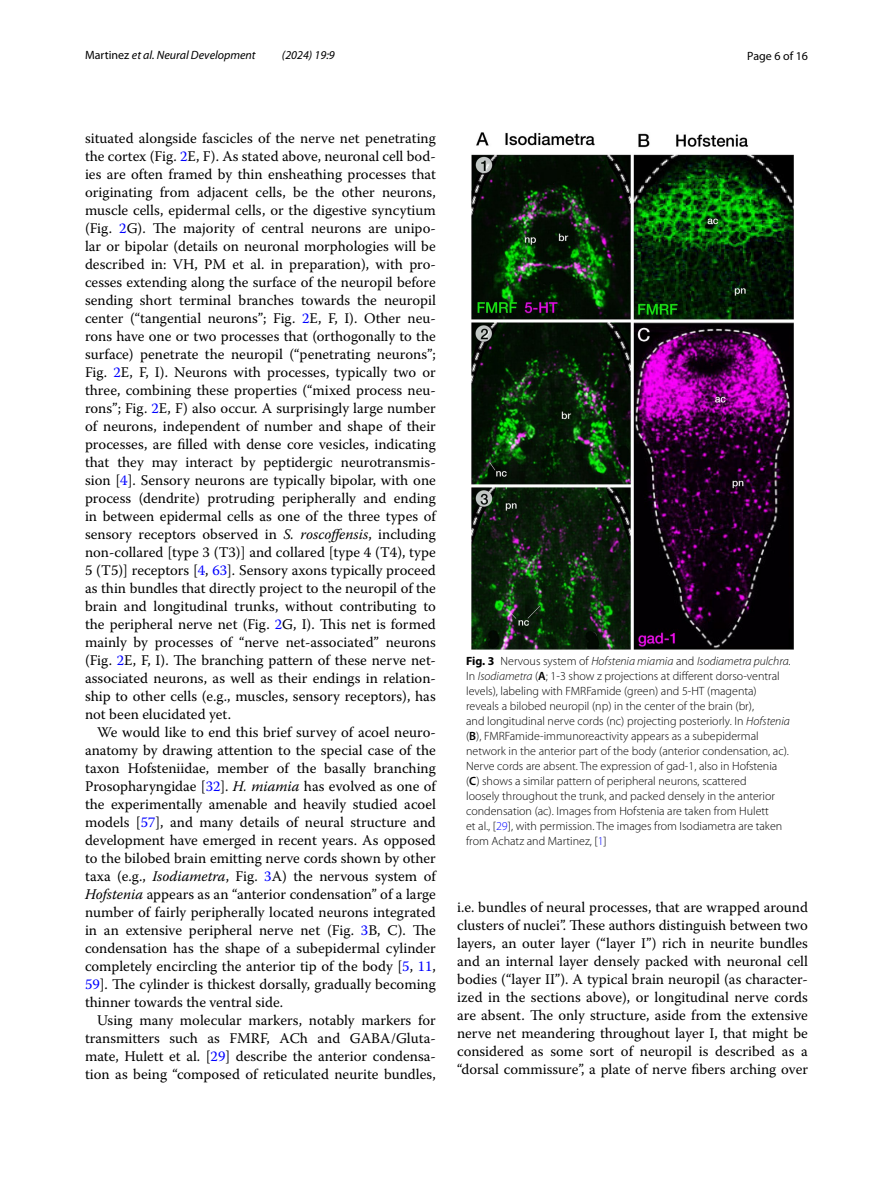
<style>
.page{position:relative;width:893px;height:1187px;background:#fff}
.page>*{position:absolute;margin:0;border:0;box-sizing:border-box;transform-origin:0 0}
.t1{font:14.7px/18px "Warnock Pro";color:#000;text-align:justify}
.t2{font:300 12px/15px "Myriad Pro";color:#000}
.t3{font:italic 12px "Myriad Pro";color:#000}
.t4{font:12px "Myriad Pro";color:#000}
.s1{font-style:normal}
.s2{color:#00f}
.s3{font-style:italic}
.s4{font-weight:700}
.s5{font-weight:600}
</style>
<div class="page">
<img style="left:472px;top:133px;width:321px;height:516px">
<p class="t3" style="left:85px;top:48px;width:172px"><span class="s1">Martinez</span> et al. Neural Development</p>
<p class="t3" style="left:282px;top:48px;width:54px">(2024) 19:9</p>
<p class="t4" style="left:747px;top:48px;width:62px">Page 6 of 16</p>
<p class="t1" style="left:85px;top:128px;width:352px">situated alongside fascicles of the nerve net penetrating the cortex (Fig. <span class="s2">2</span>E, F). As stated above, neuronal cell bod&shy;ies are often framed by thin ensheathing processes that originating from adjacent cells, be the other neurons, muscle cells, epidermal cells, or the digestive syncytium (Fig. <span class="s2">2</span>G). The majority of central neurons are unipo&shy;lar or bipolar (details on neuronal morphologies will be described in: VH, PM et al. in preparation), with pro&shy;cesses extending along the surface of the neuropil before sending short terminal branches towards the neuropil center (“tangential neurons”; Fig. <span class="s2">2</span>E, F, I). Other neu&shy;rons have one or two processes that (orthogonally to the surface) penetrate the neuropil (“penetrating neurons”; Fig. <span class="s2">2</span>E, F, I). Neurons with processes, typically two or three, combining these properties (“mixed process neu&shy;rons”; Fig. <span class="s2">2</span>E, F) also occur. A surprisingly large number of neurons, independent of number and shape of their processes, are filled with dense core vesicles, indicating that they may interact by peptidergic neurotransmis&shy;sion [<span class="s2">4</span>]. Sensory neurons are typically bipolar, with one process (dendrite) protruding peripherally and ending in between epidermal cells as one of the three types of sensory receptors observed in <span class="s3">S. roscoffensis</span>, including non-collared [type 3 (T3)] and collared [type 4 (T4), type 5 (T5)] receptors [<span class="s2">4</span>, <span class="s2">63</span>]. Sensory axons typically proceed as thin bundles that directly project to the neuropil of the brain and longitudinal trunks, without contributing to the peripheral nerve net (Fig. <span class="s2">2</span>G, I). This net is formed mainly by processes of “nerve net-associated” neurons (Fig. <span class="s2">2</span>E, F, I). The branching pattern of these nerve net&shy;associated neurons, as well as their endings in relation&shy;ship to other cells (e.g., muscles, sensory receptors), has not been elucidated yet.</p>
<p class="t1" style="left:85px;top:722px;width:352px;text-indent:12px">We would like to end this brief survey of acoel neuro&shy;anatomy by drawing attention to the special case of the taxon Hofsteniidae, member of the basally branching Prosopharyngidae [<span class="s2">32</span>]. <span class="s3">H. miamia</span> has evolved as one of the experimentally amenable and heavily studied acoel models [<span class="s2">57</span>], and many details of neural structure and development have emerged in recent years. As opposed to the bilobed brain emitting nerve cords shown by other taxa (e.g., <span class="s3">Isodiametra</span>, Fig. <span class="s2">3</span>A) the nervous system of <span class="s3">Hofstenia</span> appears as an “anterior condensation” of a large number of fairly peripherally located neurons integrated in an extensive peripheral nerve net (Fig. <span class="s2">3</span>B, C). The condensation has the shape of a subepidermal cylinder completely encircling the anterior tip of the body [<span class="s2">5</span>, <span class="s2">11</span>, <span class="s2">59</span>]. The cylinder is thickest dorsally, gradually becoming thinner towards the ventral side.</p>
<p class="t1" style="left:85px;top:1010px;width:352px;text-indent:12px">Using many molecular markers, notably markers for transmitters such as FMRF, ACh and GABA/Gluta&shy;mate, Hulett et al. [<span class="s2">29</span>] describe the anterior condensa&shy;tion as being “composed of reticulated neurite bundles,</p>
<p class="t2" style="left:466px;top:653px;width:326px"><span class="s4">Fig. 3</span> Nervous system of <span class="s3">Hofstenia miamia</span> and <span class="s3">Isodiametra pulchra.<br></span>In <span class="s3">Isodiametra</span> (<span class="s5">A</span>; 1-3 show z projections at different dorso-ventral levels), labeling with FMRFamide (green) and 5-HT (magenta) reveals a bilobed neuropil (np) in the center of the brain (br),<br>and longitudinal nerve cords (nc) projecting posteriorly. In <span class="s3">Hofstenia </span>(<span class="s5">B</span>), FMRFamide-immunoreactivity appears as a subepidermal network in the anterior part of the body (anterior condensation, ac).<br>Nerve cords are absent. The expression of gad-1, also in Hofstenia (<span class="s5">C</span>) shows a similar pattern of peripheral neurons, scattered<br>loosely throughout the trunk, and packed densely in the anterior condensation (ac). Images from Hofstenia are taken from Hulett<br>et al., [<span class="s2">29</span>], with permission. The images from Isodiametra are taken from Achatz and Martinez, [<span class="s2">1</span>]</p>
<p class="t1" style="left:457px;top:897px;width:352px">i.e. bundles of neural processes, that are wrapped around clusters of nuclei”. These authors distinguish between two layers, an outer layer (“layer I”) rich in neurite bundles and an internal layer densely packed with neuronal cell bodies (“layer II”). A typical brain neuropil (as character&shy;ized in the sections above), or longitudinal nerve cords are absent. The only structure, aside from the extensive nerve net meandering throughout layer I, that might be considered as some sort of neuropil is described as a “dorsal commissure”, a plate of nerve fibers arching over</p>
</div>
